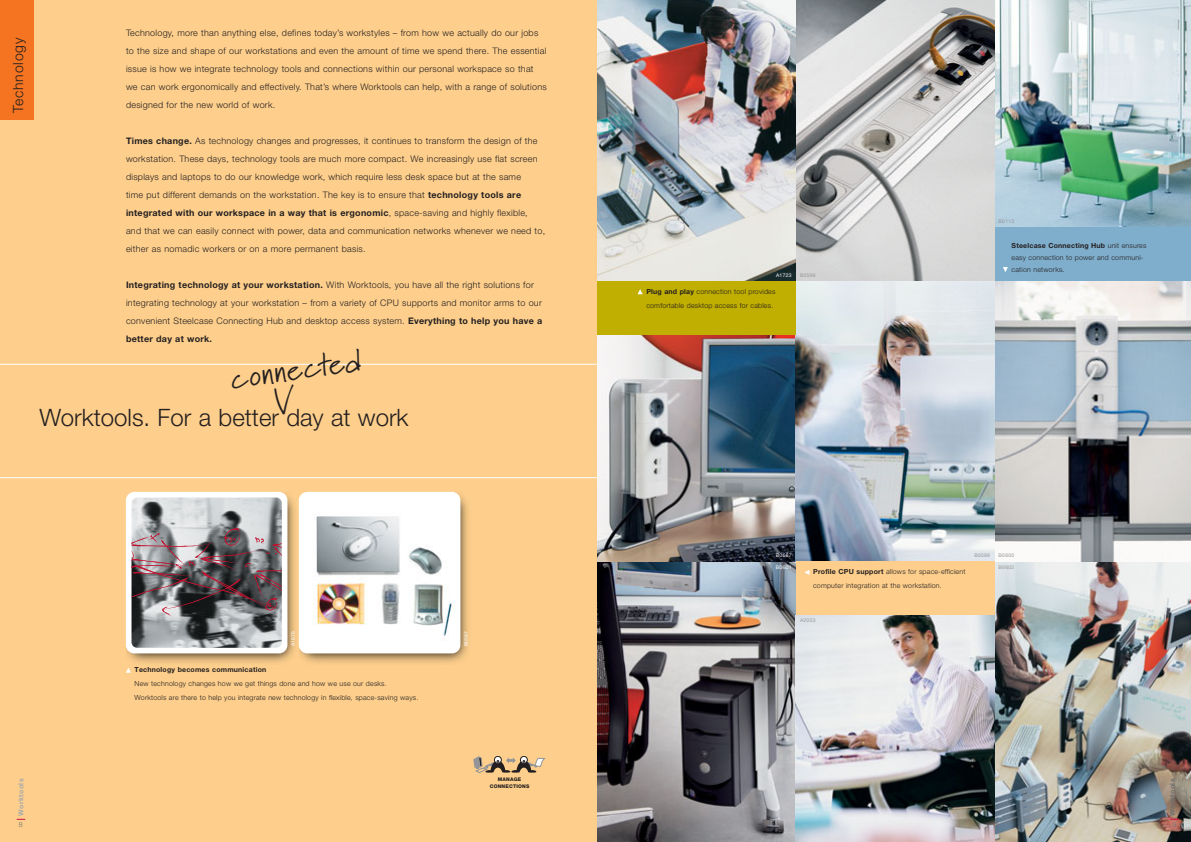
<style>
.page{position:relative;width:1191px;height:842px;background:#fff}
.page>*{position:absolute;margin:0;border:0;box-sizing:border-box;transform-origin:0 0}
.t1{font:57.4px "FF Justlefthand Caps";color:#231f20;scale:.81 1}
.t2{font:32px "Marydale";color:#231f20}
.t3{font:300 24px "Helvetica Neue LT Pro";color:#231f20}
.t4{font:300 14px "Helvetica Neue LT Pro";letter-spacing:.055em;color:#231f20}
.t5{font:300 9px/18px "Helvetica Neue LT Pro";letter-spacing:.03em;color:#231f20}
.t6{font:300 7px/14px "Helvetica Neue LT Pro";letter-spacing:.03em;color:#231f20}
.t7{font:700 7px "Helvetica Neue LT Pro";letter-spacing:.03em;color:#231f20}
.t8{font:700 7px "Helvetica Neue LT Pro";letter-spacing:.055em;color:#a7a9ac}
.t9{font:700 7px "Helvetica Neue LT Pro";letter-spacing:.055em;color:#6d6e70}
.t10{font:300 7px "Helvetica Neue LT Pro";color:#6d6e70}
.t11{font:5px "Helvetica Neue LT Pro";letter-spacing:.055em;color:#939598}
.t12{font:5px "Helvetica Neue LT Pro";letter-spacing:.055em;color:#fff}
.t13{font:800 5px/7px "Helvetica Neue LT Pro";letter-spacing:.03em;color:#231f20;text-align:center}
.s1{font-weight:700}
</style>
<div class="page">
<div style="left:0;top:0;width:595px;height:842px;background:#fecf8c"></div>
<img style="left:299px;top:492px;width:173px;height:173px;border-radius:9px">
<div style="left:0;top:0;width:34px;height:119px;background:#f47421"></div>
<hr style="left:0;top:364px;width:595px;height:1px;background:#fff">
<hr style="left:0;top:477px;width:595px;height:1px;background:#fff">
<svg style="left:473px;top:756px;width:72px;height:17px"></svg>
<svg style="left:126px;top:668px;width:5px;height:5px"></svg>
<img style="left:126px;top:492px;width:173px;height:173px;border-radius:9px">
<div style="left:126px;top:492px;width:161px;height:161px;background:#fff;border-radius:9px"></div>
<img style="left:131px;top:497px;width:151px;height:151px;border-radius:6px">
<svg style="left:131px;top:528px;width:151px;height:88px;background:#7a7075"></svg>
<div style="left:299px;top:492px;width:161px;height:161px;background:#fff;border-radius:9px"></div>
<img style="left:313px;top:516px;width:142px;height:125px">
<hr style="left:595px;top:0;width:2px;height:842px;background:#fecf8c">
<img style="left:994px;top:561px;width:197px;height:281px">
<img style="left:994px;top:0;width:197px;height:227px">
<img style="left:597px;top:561px;width:199px;height:281px">
<img style="left:796px;top:615px;width:198px;height:227px">
<img style="left:597px;top:334px;width:199px;height:227px">
<svg style="left:994px;top:281px;width:197px;height:280px;background:#b0b6bb"></svg>
<img style="left:796px;top:281px;width:198px;height:280px">
<div style="left:994px;top:227px;width:197px;height:54px;background:#7faecc"></div>
<div style="left:796px;top:561px;width:198px;height:54px;background:#fecf8c"></div>
<div style="left:597px;top:281px;width:199px;height:53px;background:#c0ae00"></div>
<svg style="left:796px;top:0;width:198px;height:281px;background:#bfbfbe"></svg>
<img style="left:597px;top:0;width:199px;height:281px">
<svg style="left:637px;top:289px;width:5px;height:5px"></svg>
<svg style="left:1003px;top:267px;width:5px;height:5px"></svg>
<svg style="left:804px;top:570px;width:5px;height:5px"></svg>
<h3 class="t4" style="left:13px;top:113px;width:77px;rotate:-90deg">Technology</h3>
<p class="t5" style="left:126px;top:25px;width:422px">Technology, more than anything else, defines today’s workstyles – from how we actually do our jobs to the size and shape of our workstations and even the amount of time we spend there. The essential issue is how we integrate technology tools and connections within our personal workspace so that we can work ergonomically and effectively. That’s where Worktools can help, with a range of solutions designed for the new world of work.</p>
<p class="t5" style="left:126px;top:133px;width:421px"><span class="s1">Times change.</span> As technology changes and progresses, it continues to transform the design of the workstation. These days, technology tools are much more compact. We increasingly use flat screen displays and laptops to do our knowledge work, which require less desk space but at the same<br>time put different demands on the workstation. The key is to ensure that <span class="s1">technology tools are integrated with our workspace in a way that is ergonomic</span>, space-saving and highly flexible,<br>and that we can easily connect with power, data and communication networks whenever we need to, either as nomadic workers or on a more permanent basis.</p>
<p class="t5" style="left:126px;top:277px;width:418px"><span class="s1">Integrating technology at your workstation.</span> With Worktools, you have all the right solutions for integrating technology at your workstation – from a variety of CPU supports and monitor arms to our convenient Steelcase Connecting Hub and desktop access system. <span class="s1">Everything to help you have a better day at work.</span></p>
<h2 class="t2" style="left:228px;top:359px;width:134px;rotate:-8deg">connected</h2>
<h1 class="t1" style="left:274px;top:365px;width:26px">V</h1>
<h3 class="t3" style="left:40px;top:408px;width:370px">Worktools. For a better day at work</h3>
<p class="t8" style="left:19px;top:816px;width:39px;rotate:-90deg">Worktools</p>
<p class="t10" style="left:19px;top:822px;width:5px">8</p>
<p class="t12" style="left:290px;top:646px;width:17px;rotate:-90deg">A1676</p>
<p class="t12" style="left:463px;top:646px;width:17px;rotate:-90deg">B0597</p>
<p class="t7" style="left:135px;top:667px;width:133px">Technology becomes communication</p>
<p class="t6" style="left:135px;top:677px;width:285px">New technology changes how we get things done and how we use our desks.<br>Worktools are there to help you integrate new technology in flexible, space-saving ways.</p>
<p class="t13" style="left:490px;top:776px;width:41px">MANAGE<br>CONNECTIONS</p>
<p class="t12" style="left:776px;top:272px;width:17px">A1723</p>
<p class="t6" style="left:646px;top:285px;width:130px"><span class="s1">Plug and play</span> connection tool provides comfortable desktop access for cables.</p>
<p class="t11" style="left:800px;top:272px;width:17px">B0598</p>
<p class="t11" style="left:998px;top:218px;width:17px">B0113</p>
<p class="t6" style="left:1011px;top:240px;width:136px;line-height:12px"><span class="s1">Steelcase Connecting Hub</span> unit ensures easy connection to power and communi&shy;cation networks.</p>
<p class="t12" style="left:776px;top:553px;width:17px">B0587</p>
<p class="t12" style="left:776px;top:564px;width:17px">B0601</p>
<p class="t6" style="left:813px;top:565px;width:154px"><span class="s1">Profile CPU support</span> allows for space-efficient computer integration at the workstation.</p>
<p class="t11" style="left:974px;top:553px;width:17px">B0599</p>
<p class="t11" style="left:998px;top:553px;width:17px">B0600</p>
<p class="t11" style="left:998px;top:564px;width:17px">B0602</p>
<p class="t11" style="left:800px;top:618px;width:17px">A2053</p>
<p class="t9" style="left:1169px;top:816px;width:39px;rotate:-90deg">Worktools</p>
<p class="t10" style="left:1172px;top:822px;width:5px">9</p>
</div>
